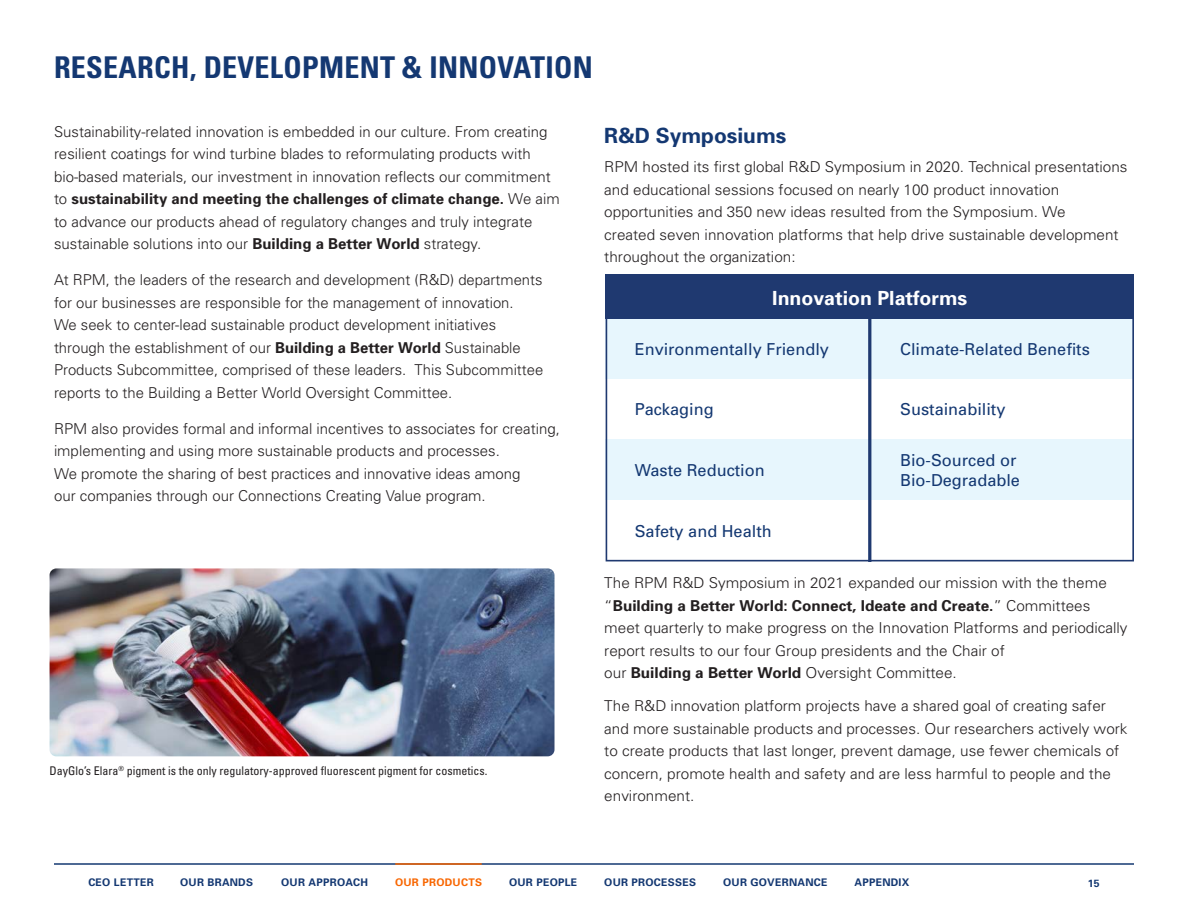
<style>
.page{position:relative;width:1188px;height:918px;background:#fff}
.page>*{position:absolute;margin:0;border:0;box-sizing:border-box;transform-origin:0 0}
.Header_01_02{font:700 condensed 30px "Univers";letter-spacing:.01em;color:#143872}
.Header_02{font:700 21px "Univers";color:#143872}
.t1{font:700 19.5px "Univers";color:#fff}
.t2{font:16.5px "Univers";color:#143872}
.Body{font:300 15px/22.5px "Univers";color:#231f20}
.t3{font:condensed 12px "Univers";color:#231f20}
.t4{font:700 10.5px "Univers";letter-spacing:.025em;color:#143872}
.t5{font:700 10.5px "Univers";letter-spacing:.025em;color:#f86600}
.s1{font-weight:700}
</style>
<div class="page">
<hr style="left:54px;top:863px;width:1080px;height:2px;background:#143872">
<hr style="left:395px;top:863px;width:87px;height:2px;background:#f86600">
<img style="left:50px;top:568px;width:505px;height:188px">
<svg style="left:606px;top:275px;width:528px;height:286px"></svg>
<hr style="left:868px;top:275px;width:3px;height:286px;background:#1f3970">
<p class="Header_01_02" style="left:54px;top:49px;width:540px">RESEARCH, DEVELOPMENT &amp; INNOVATION</p>
<p class="Body" style="left:54px;top:120px;width:507px">Sustainability-related innovation is embedded in our culture. From creating resilient coatings for wind turbine blades to reformulating products with bio-based materials, our investment in innovation reflects our commitment to <span class="s1">sustainability and meeting the challenges of climate change.</span> We aim to advance our products ahead of regulatory changes and truly integrate sustainable solutions into our <span class="s1">Building a Better World</span> strategy.</p>
<p class="Body" style="left:54px;top:268px;width:491px">At RPM, the leaders of the research and development (R&amp;D) departments for our businesses are responsible for the management of innovation.<br>We seek to center-lead sustainable product development initiatives through the establishment of our <span class="s1">Building a Better World</span> Sustainable Products Subcommittee, comprised of these leaders. This Subcommittee reports to the Building a Better World Oversight Committee.</p>
<p class="Body" style="left:54px;top:417px;width:507px">RPM also provides formal and informal incentives to associates for creating, implementing and using more sustainable products and processes.<br>We promote the sharing of best practices and innovative ideas among<br>our companies through our Connections Creating Value program.</p>
<p class="t3" style="left:50px;top:763px;width:439px">DayGlo’s Elara<sup>®</sup> pigment is the only regulatory-approved fluorescent pigment for cosmetics.</p>
<p class="Header_02" style="left:604px;top:122px;width:184px">R&amp;D Symposiums</p>
<p class="Body" style="left:604px;top:155px;width:525px">RPM hosted its first global R&amp;D Symposium in 2020. Technical presentations and educational sessions focused on nearly 100 product innovation opportunities and 350 new ideas resulted from the Symposium. We<br>created seven innovation platforms that help drive sustainable development throughout the organization:</p>
<p class="t1" style="left:772px;top:286px;width:197px">Innovation Platforms</p>
<p class="t2" style="left:635px;top:340px;width:196px">Environmentally Friendly</p>
<p class="t2" style="left:900px;top:340px;width:191px">Climate-Related Benefits</p>
<p class="t2" style="left:635px;top:399px;width:80px">Packaging</p>
<p class="t2" style="left:635px;top:460px;width:132px">Waste Reduction</p>
<p class="t2" style="left:635px;top:521px;width:139px">Safety and Health</p>
<p class="t2" style="left:900px;top:399px;width:107px">Sustainability</p>
<p class="t2" style="left:900px;top:451px;width:118px">Bio-Sourced or</p>
<p class="t2" style="left:900px;top:470px;width:121px">Bio-Degradable</p>
<p class="Body" style="left:604px;top:571px;width:525px">The RPM R&amp;D Symposium in 2021 expanded our mission with the theme “<span class="s1">Building a Better World: Connect, Ideate and Create.</span>” Committees meet quarterly to make progress on the Innovation Platforms and periodically report results to our four Group presidents and the Chair of<br>our <span class="s1">Building a Better World</span> Oversight Committee.</p>
<p class="Body" style="left:604px;top:694px;width:525px">The R&amp;D innovation platform projects have a shared goal of creating safer and more sustainable products and processes. Our researchers actively work to create products that last longer, prevent damage, use fewer chemicals of concern, promote health and safety and are less harmful to people and the environment.</p>
<p class="t4" style="left:88px;top:875px;width:67px">CEO LETTER</p>
<p class="t4" style="left:180px;top:875px;width:74px">OUR BRANDS</p>
<p class="t5" style="left:395px;top:875px;width:88px">OUR PRODUCTS</p>
<p class="t4" style="left:509px;top:875px;width:70px">OUR PEOPLE</p>
<p class="t4" style="left:604px;top:875px;width:93px">OUR PROCESSES</p>
<p class="t4" style="left:723px;top:875px;width:106px">OUR GOVERNANCE</p>
<p class="t4" style="left:854px;top:875px;width:56px">APPENDIX</p>
<p class="t4" style="left:281px;top:875px;width:88px">OUR APPROACH</p>
<p class="t4" style="left:1088px;top:876px;width:13px">15</p>
</div>
